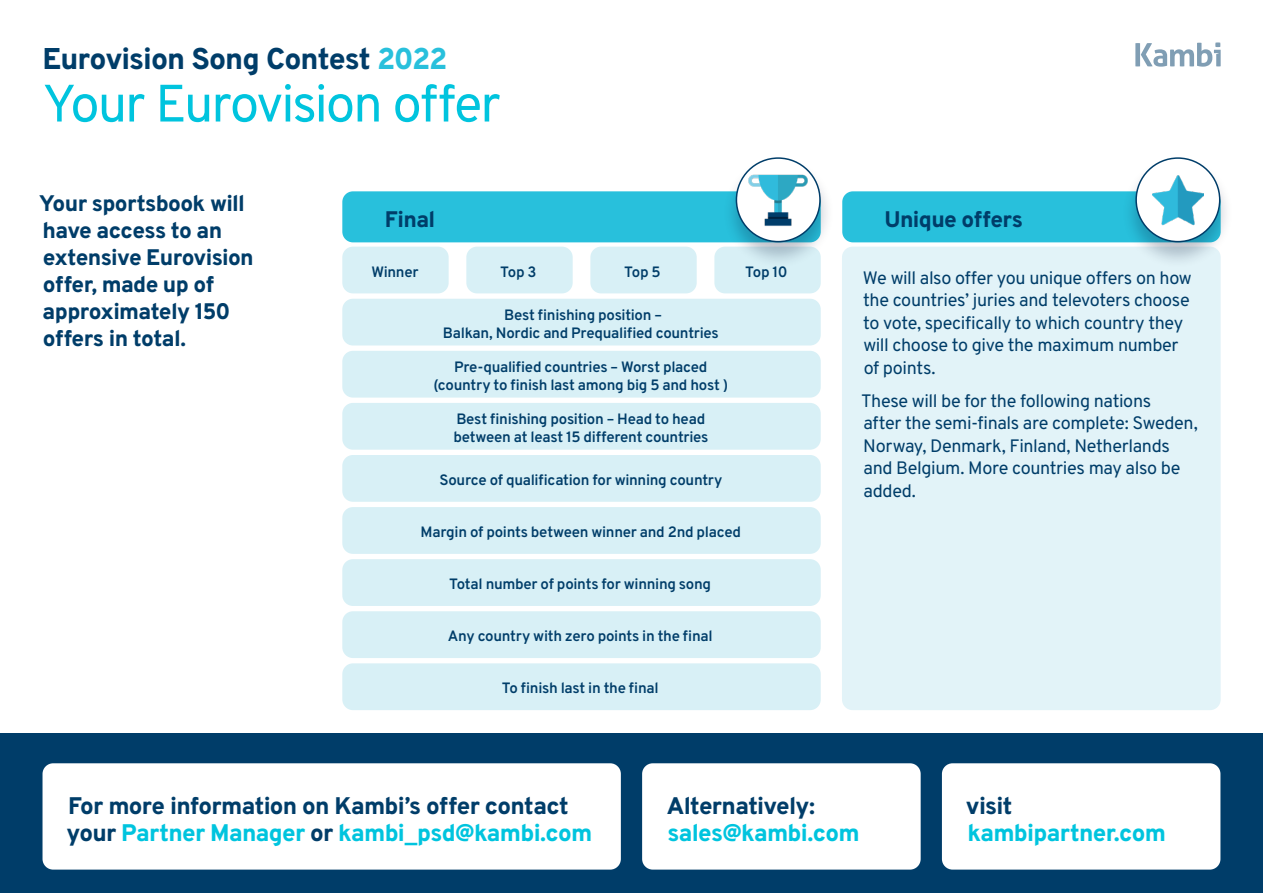
<style>
.page{position:relative;width:1263px;height:893px;background:#fff}
.page>*{position:absolute;margin:0;border:0;box-sizing:border-box;transform-origin:0 0}
.t1{font:52.5px "Overpass";letter-spacing:-.04em;color:#00c4de}
.t2{font:800 30px "Overpass";letter-spacing:-.03em;color:#003d69}
.t3{font:800 24px/27px "Overpass";letter-spacing:-.03em;color:#003d69}
.t4{font:800 24px "Overpass";letter-spacing:-.03em;color:#00c4de}
.t5{font:800 22.5px/27px "Overpass";letter-spacing:-.03em;color:#003d69}
.t6{font:18px/22.5px "Overpass";letter-spacing:-.02em;color:#003d69}
.t7{font:600 15px/18px "Overpass";letter-spacing:-.02em;color:#003d69;text-align:center}
.s1{color:#28c0dc}
.s2{color:#00c4de}
</style>
<div class="page">
<div style="left:842px;top:247px;width:379px;height:463px;background:#e2f3f8;border-radius:11px"></div>
<div style="left:0;top:733px;width:1263px;height:160px;background:#003d69"></div>
<div style="left:43px;top:763px;width:578px;height:107px;background:#fff;border-radius:11px"></div>
<div style="left:642px;top:763px;width:279px;height:107px;background:#fff;border-radius:11px"></div>
<div style="left:942px;top:763px;width:278px;height:107px;background:#fff;border-radius:11px"></div>
<div style="left:342px;top:247px;width:107px;height:46px;background:#d8f0f6;border-radius:11px"></div>
<div style="left:466px;top:247px;width:107px;height:46px;background:#d8f0f6;border-radius:11px"></div>
<div style="left:590px;top:247px;width:107px;height:46px;background:#d8f0f6;border-radius:11px"></div>
<div style="left:714px;top:247px;width:107px;height:46px;background:#d8f0f6;border-radius:11px"></div>
<div style="left:342px;top:299px;width:479px;height:46px;background:#d8f0f6;border-radius:11px"></div>
<div style="left:342px;top:351px;width:479px;height:47px;background:#d8f0f6;border-radius:11px"></div>
<div style="left:342px;top:403px;width:479px;height:47px;background:#d8f0f6;border-radius:11px"></div>
<div style="left:342px;top:455px;width:479px;height:47px;background:#d8f0f6;border-radius:11px"></div>
<div style="left:342px;top:507px;width:479px;height:47px;background:#d8f0f6;border-radius:11px"></div>
<div style="left:342px;top:559px;width:479px;height:47px;background:#d8f0f6;border-radius:11px"></div>
<div style="left:342px;top:611px;width:479px;height:47px;background:#d8f0f6;border-radius:11px"></div>
<div style="left:342px;top:663px;width:479px;height:47px;background:#d8f0f6;border-radius:11px"></div>
<div style="left:342px;top:191px;width:479px;height:51px;background:#28c0dc;border-radius:11px"></div>
<div style="left:722px;top:156px;width:113px;height:113px;background:#001031;opacity:.25"></div>
<img style="left:736px;top:157px;width:85px;height:85px;border-radius:43px">
<div style="left:736px;top:157px;width:85px;height:85px;border:2px solid #003d69;border-radius:50%"></div>
<div style="left:842px;top:191px;width:379px;height:51px;background:#28c0dc;border-radius:11px"></div>
<div style="left:1121px;top:156px;width:113px;height:113px;background:#001031;opacity:.25"></div>
<div style="left:1136px;top:158px;width:84px;height:84px;background:#fff;border-radius:50%"></div>
<img style="left:1152px;top:175px;width:51px;height:50px">
<div style="left:1135px;top:157px;width:85px;height:85px;border:2px solid #003d69;border-radius:50%"></div>
<svg style="left:1135px;top:42px;width:86px;height:25px"></svg>
<h2 class="t2" style="left:43px;top:35px;width:407px">Eurovision Song Contest <span class="s1">2022</span></h2>
<h1 class="t1" style="left:43px;top:61px;width:460px">Your Eurovision offer</h1>
<h3 class="t5" style="left:39px;top:189px;width:216px">Your sportsbook will have access to an extensive Eurovision offer, made up of approximately 150 offers in total.</h3>
<h3 class="t5" style="left:385px;top:205px;width:52px">Final</h3>
<h3 class="t5" style="left:884px;top:205px;width:140px">Unique offers</h3>
<p class="t6" style="left:863px;top:266px;width:330px">We will also offer you unique offers on how the countries’ juries and televoters choose to vote, specifically to which country they will choose to give the maximum number of points.</p>
<p class="t6" style="left:861px;top:389px;width:338px">These will be for the following nations<br>after the semi-finals are complete: Sweden, Norway, Denmark, Finland, Netherlands and Belgium. More countries may also be added.</p>
<p class="t7" style="left:371px;top:262px;width:49px">Winner</p>
<p class="t7" style="left:500px;top:262px;width:38px">Top 3</p>
<p class="t7" style="left:624px;top:262px;width:38px">Top 5</p>
<p class="t7" style="left:745px;top:262px;width:44px">Top 10</p>
<p class="t7" style="left:443px;top:305px;width:277px">Best finishing position –<br>Balkan, Nordic and Prequalified countries</p>
<p class="t7" style="left:433px;top:357px;width:296px">Pre-qualified countries – Worst placed (country to finish last among big 5 and host )</p>
<p class="t7" style="left:453px;top:409px;width:257px;text-align:left">Best finishing position – Head to head between at least 15 different countries</p>
<p class="t7" style="left:439px;top:470px;width:284px">Source of qualification for winning country</p>
<p class="t7" style="left:420px;top:522px;width:322px">Margin of points between winner and 2nd placed</p>
<p class="t7" style="left:449px;top:574px;width:263px">Total number of points for winning song</p>
<p class="t7" style="left:448px;top:626px;width:266px">Any country with zero points in the final</p>
<p class="t7" style="left:502px;top:679px;width:158px">To finish last in the final</p>
<h3 class="t3" style="left:67px;top:791px;width:527px">For more information on Kambi’s offer contact your <span class="s2">Partner Manager</span> or <span class="s2">kambi_psd@kambi.com</span></h3>
<h3 class="t3" style="left:667px;top:791px;width:150px">Alternatively:</h3>
<h3 class="t4" style="left:667px;top:813px;width:194px">sales@kambi.com</h3>
<h3 class="t3" style="left:966px;top:791px;width:48px">visit</h3>
<h3 class="t4" style="left:967px;top:813px;width:200px">kambipartner.com</h3>
</div>
